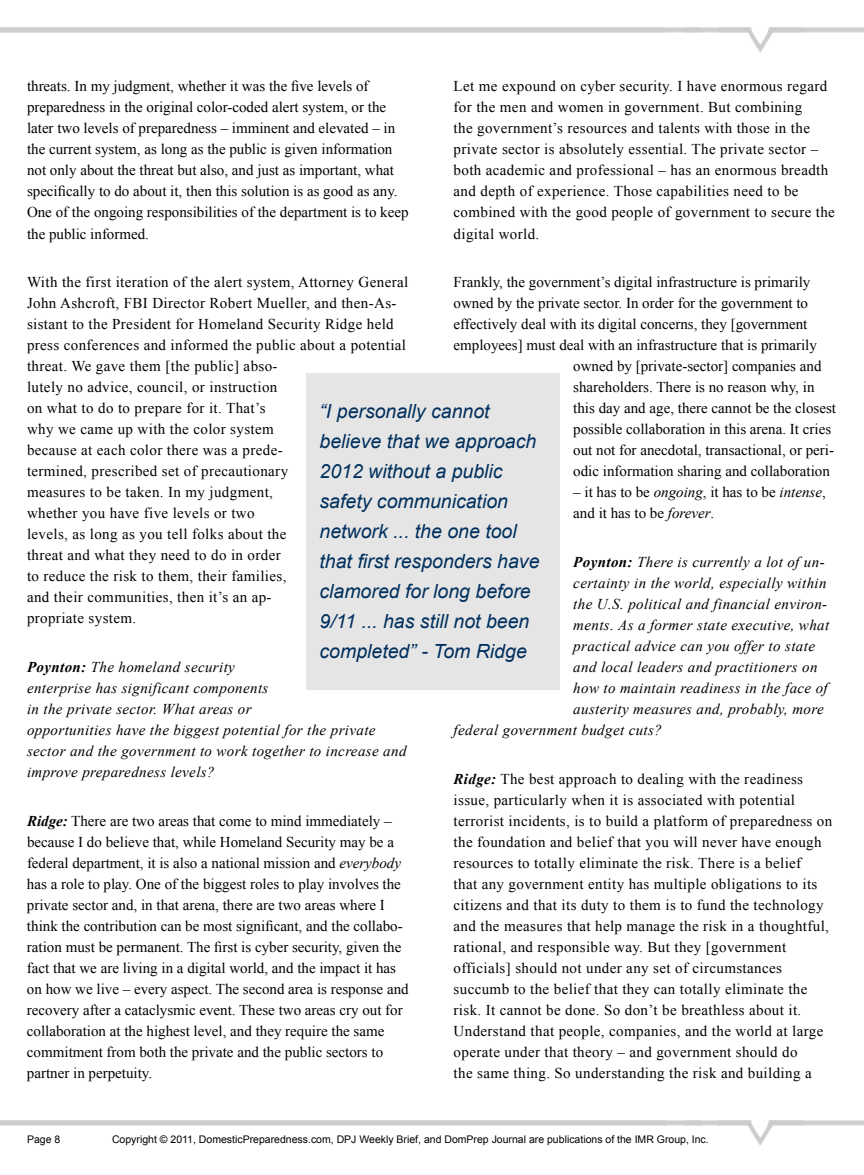
<style>
.page{position:relative;width:864px;height:1175px;background:#fff}
.page>*{position:absolute;margin:0;border:0;box-sizing:border-box;transform-origin:0 0}
.t1{font:italic 19.5px/30px "Arial";color:#002f5d}
.t2{font:15px/21px "Times New Roman";letter-spacing:.025em;color:#000}
.t3{font:15px/21px "Times New Roman";color:#000}
.t4{font:italic 15px/21px "Times New Roman";letter-spacing:.025em;color:#000}
.t5{font:10.5px "Arial";color:#000}
.s1{font-weight:700}
.s2{font-weight:700;font-style:italic}
.s3{font-style:italic}
</style>
<div class="page">
<img style="left:0;top:27px;width:864px;height:26px">
<img style="left:0;top:1120px;width:864px;height:26px">
<div style="left:306px;top:374px;width:254px;height:316px;background:#e5e5e5"></div>
<p class="t3" style="left:27px;top:76px;width:383px">threats. In my judgment, whether it was the five levels of preparedness in the original color-coded alert system, or the later two levels of preparedness – imminent and elevated – in the current system, as long as the public is given information not only about the threat but also, and just as important, what specifically to do about it, then this solution is as good as any.<br>One of the ongoing responsibilities of the department is to keep the public informed.</p>
<p class="t2" style="left:27px;top:271px;width:383px">With the first iteration of the alert system, Attorney General John Ashcroft, FBI Director Robert Mueller, and then-As&shy;sistant to the President for Homeland Security Ridge held press conferences and informed the public about a potential threat. We gave them [the public] abso-<br>lutely no advice, council, or instruction<br>on what to do to prepare for it. That’s<br>why we came up with the color system<br>because at each color there was a prede-<br>termined, prescribed set of precautionary<br>measures to be taken. In my judgment,<br>whether you have five levels or two<br>levels, as long as you tell folks about the<br>threat and what they need to do in order<br>to reduce the risk to them, their families,<br>and their communities, then it’s an ap-<br>propriate system.</p>
<p class="t4" style="left:27px;top:656px;width:381px"><span class="s1">Poynton:</span> The homeland security<br>enterprise has significant components<br>in the private sector. What areas or<br>opportunities have the biggest potential for the private sector and the government to work together to increase and improve preparedness levels?</p>
<p class="t3" style="left:27px;top:810px;width:383px"><span class="s2">Ridge:</span> There are two areas that come to mind immediately – because I do believe that, while Homeland Security may be a federal department, it is also a national mission and <span class="s3">everybody </span>has a role to play. One of the biggest roles to play involves the private sector and, in that arena, there are two areas where I think the contribution can be most significant, and the collabo&shy;ration must be permanent. The first is cyber security, given the fact that we are living in a digital world, and the impact it has on how we live – every aspect. The second area is response and recovery after a cataclysmic event. These two areas cry out for collaboration at the highest level, and they require the same commitment from both the private and the public sectors to partner in perpetuity.</p>
<p class="t2" style="left:454px;top:76px;width:383px">Let me expound on cyber security. I have enormous regard for the men and women in government. But combining<br>the government’s resources and talents with those in the private sector is absolutely essential. The private sector – both academic and professional – has an enormous breadth and depth of experience. Those capabilities need to be combined with the good people of government to secure the digital world.</p>
<p class="t3" style="left:454px;top:271px;width:358px">Frankly, the government’s digital infrastructure is primarily</p>
<p class="t3" style="left:454px;top:292px;width:356px">owned by the private sector. In order for the government to</p>
<p class="t3" style="left:454px;top:313px;width:355px">effectively deal with its digital concerns, they [government</p>
<p class="t3" style="left:454px;top:334px;width:365px">employees] must deal with an infrastructure that is primarily</p>
<p class="t3" style="left:573px;top:355px;width:250px">owned by [private-sector] companies and</p>
<p class="t3" style="left:573px;top:376px;width:243px">shareholders. There is no reason why, in</p>
<p class="t3" style="left:573px;top:397px;width:264px">this day and age, there cannot be the closest</p>
<p class="t3" style="left:573px;top:418px;width:259px">possible collaboration in this arena. It cries</p>
<p class="t3" style="left:573px;top:439px;width:262px">out not for anecdotal, transactional, or peri-</p>
<p class="t3" style="left:573px;top:460px;width:258px">odic information sharing and collaboration</p>
<p class="t3" style="left:573px;top:481px;width:254px">– it has to be <span class="s3">ongoing</span>, it has to be <span class="s3">intense</span>, and it has to be <span class="s3">forever</span>.</p>
<p class="t4" style="left:573px;top:551px;width:253px"><span class="s1">Poynton:</span> There is currently a lot of un-</p>
<p class="t4" style="left:573px;top:572px;width:255px">certainty in the world, especially within</p>
<p class="t4" style="left:573px;top:593px;width:255px">the U.S. political and financial environ-</p>
<p class="t4" style="left:573px;top:614px;width:257px">ments. As a former state executive, what</p>
<p class="t4" style="left:573px;top:635px;width:243px">practical advice can you offer to state</p>
<p class="t4" style="left:573px;top:656px;width:246px">and local leaders and practitioners on</p>
<p class="t4" style="left:573px;top:677px;width:256px">how to maintain readiness in the face of</p>
<p class="t4" style="left:573px;top:698px;width:252px">austerity measures and, probably, more</p>
<p class="t4" style="left:454px;top:719px;width:210px">federal government budget cuts?</p>
<p class="t2" style="left:454px;top:768px;width:380px"><span class="s2">Ridge:</span> The best approach to dealing with the readiness issue, particularly when it is associated with potential terrorist incidents, is to build a platform of preparedness on the foundation and belief that you will never have enough resources to totally eliminate the risk. There is a belief<br>that any government entity has multiple obligations to its citizens and that its duty to them is to fund the technology and the measures that help manage the risk in a thoughtful, rational, and responsible way. But they [government officials] should not under any set of circumstances succumb to the belief that they can totally eliminate the risk. It cannot be done. So don’t be breathless about it.<br>Understand that people, companies, and the world at large operate under that theory – and government should do<br>the same thing. So understanding the risk and building a</p>
<h1 class="t1" style="left:320px;top:396px;width:222px">“I personally cannot believe that we approach<br>2012 without a public safety communication network ... the one tool that first responders have clamored for long before<br>9/11 ... has still not been completed” - Tom Ridge</h1>
<p class="t5" style="left:27px;top:1132px;width:35px">Page 8</p>
<p class="t5" style="left:112px;top:1132px;width:598px">Copyright © 2011, DomesticPreparedness.com, DPJ Weekly Brief, and DomPrep Journal are publications of the IMR Group, Inc.</p>
</div>
